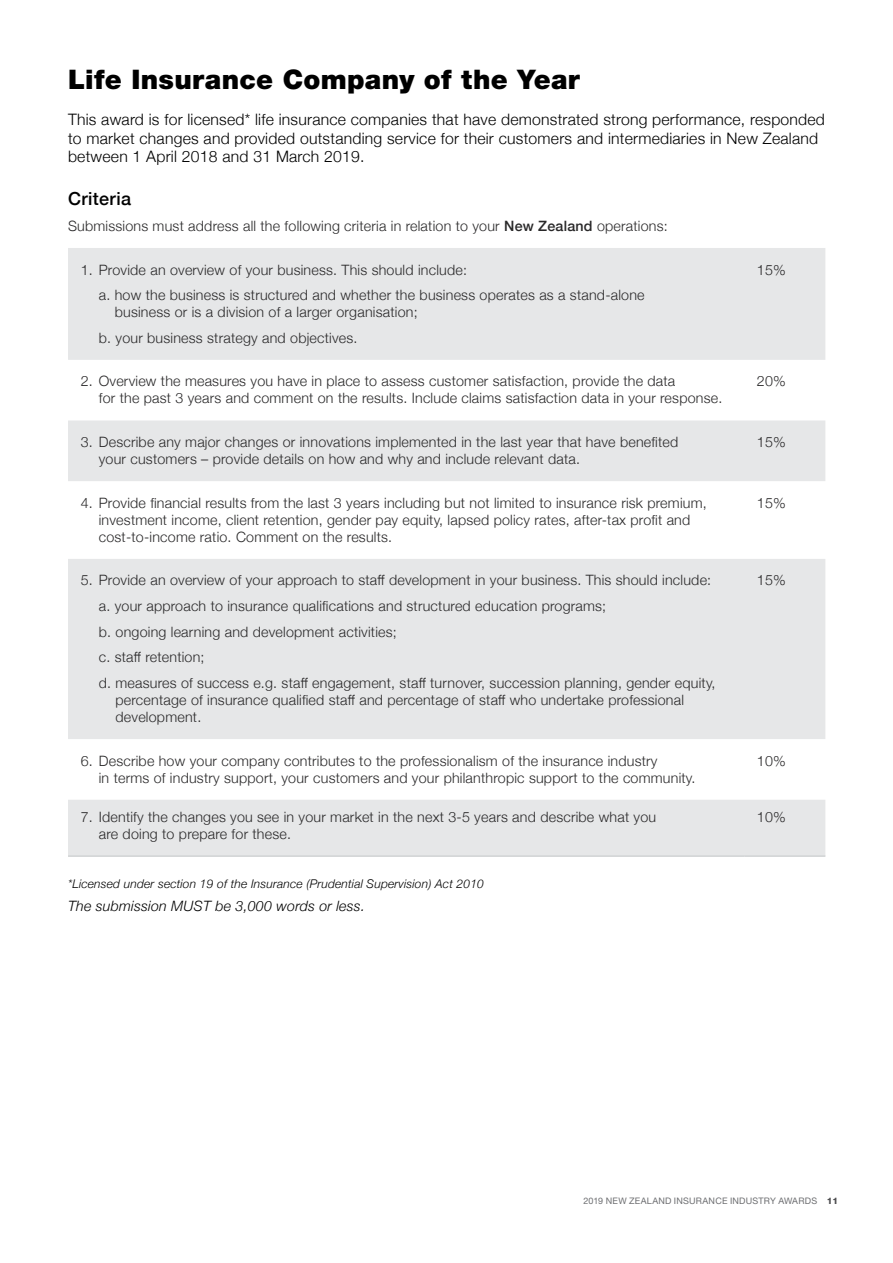
<style>
.page{position:relative;width:893px;height:1263px;background:#fff}
.page>*{position:absolute;margin:0;border:0;box-sizing:border-box;transform-origin:0 0}
.t1{font:900 27px "Helvetica Neue";letter-spacing:.01em;color:#000}
.t2{font:500 18px "Helvetica Neue";letter-spacing:.02em;color:#000}
.t3{font:300 15.75px/18.9px "Helvetica Neue";letter-spacing:.015em;color:#000}
.t4{font:300 14.25px/17.1px "Helvetica Neue";letter-spacing:.015em;color:#292829}
.t5{font:italic 300 14.25px "Helvetica Neue";letter-spacing:.015em;color:#000}
.t6{font:italic 300 12px "Helvetica Neue";letter-spacing:.015em;color:#000}
.t7{font:9px "Helvetica Neue";letter-spacing:.025em;color:#6d6e71}
.s1{font-weight:500}
.s2{font-weight:800;color:#4d4d4f}
</style>
<div class="page">
<svg style="left:68px;top:248px;width:757px;height:607px;fill:#e6e7e8"></svg>
<hr style="left:68px;top:855px;width:676px;height:2px;background:#d1d3d4">
<hr style="left:744px;top:855px;width:81px;height:2px;background:#d1d3d4">
<h1 class="t1" style="left:68px;top:63px;width:513px">Life Insurance Company of the Year</h1>
<p class="t3" style="left:68px;top:108px;width:758px">This award is for licensed* life insurance companies that have demonstrated strong performance, responded to market changes and provided outstanding service for their customers and intermediaries in New Zealand between 1 April 2018 and 31 March 2019.</p>
<p class="t2" style="left:68px;top:184px;width:65px">Criteria</p>
<p class="t4" style="left:68px;top:216px;width:601px">Submissions must address all the following criteria in relation to your <span class="s1">New Zealand</span> operations:</p>
<p class="t4" style="left:99px;top:256px;width:547px;line-height:25.7px;text-indent:-18px">1. Provide an overview of your business. This should include:<br>a. how the business is structured and whether the business operates as a stand-alone</p>
<p class="t4" style="left:99px;top:298px;width:320px;line-height:25.7px;text-indent:16px">business or is a division of a larger organisation; b. your business strategy and objectives.</p>
<p class="t4" style="left:757px;top:260px;width:30px">15%</p>
<p class="t4" style="left:99px;top:372px;width:625px;text-indent:-18px">2. Overview the measures you have in place to assess customer satisfaction, provide the data<br>for the past 3 years and comment on the results. Include claims satisfaction data in your response.</p>
<p class="t4" style="left:757px;top:372px;width:30px">20%</p>
<p class="t4" style="left:99px;top:432px;width:581px;text-indent:-18px">3. Describe any major changes or innovations implemented in the last year that have benefited your customers – provide details on how and why and include relevant data.</p>
<p class="t4" style="left:757px;top:432px;width:30px">15%</p>
<p class="t4" style="left:99px;top:493px;width:609px;text-indent:-18px">4. Provide financial results from the last 3 years including but not limited to insurance risk premium, investment income, client retention, gender pay equity, lapsed policy rates, after-tax profit and cost-to-income ratio. Comment on the results.</p>
<p class="t4" style="left:757px;top:493px;width:30px">15%</p>
<p class="t4" style="left:99px;top:566px;width:618px;line-height:25.7px;text-indent:-18px">5. Provide an overview of your approach to staff development in your business. This should include: a. your approach to insurance qualifications and structured education programs;<br>b. ongoing learning and development activities;<br>c. staff retention;<br>d. measures of success e.g. staff engagement, staff turnover, succession planning, gender equity,</p>
<p class="t4" style="left:116px;top:690px;width:570px">percentage of insurance qualified staff and percentage of staff who undertake professional development.</p>
<p class="t4" style="left:757px;top:571px;width:30px">15%</p>
<p class="t4" style="left:99px;top:751px;width:598px;text-indent:-18px">6. Describe how your company contributes to the professionalism of the insurance industry<br>in terms of industry support, your customers and your philanthropic support to the community.</p>
<p class="t4" style="left:757px;top:751px;width:30px">10%</p>
<p class="t4" style="left:99px;top:807px;width:559px;text-indent:-18px">7. Identify the changes you see in your market in the next 3-5 years and describe what you are doing to prepare for these.</p>
<p class="t4" style="left:757px;top:807px;width:30px">10%</p>
<p class="t6" style="left:68px;top:875px;width:417px">*Licensed under section 19 of the Insurance (Prudential Supervision) Act 2010</p>
<p class="t5" style="left:68px;top:895px;width:298px">The submission MUST be 3,000 words or less.</p>
<p class="t7" style="left:583px;top:1195px;width:256px">2019 NEW ZEALAND INSURANCE INDUSTRY AWARDS <span class="s2">11</span></p>
</div>
